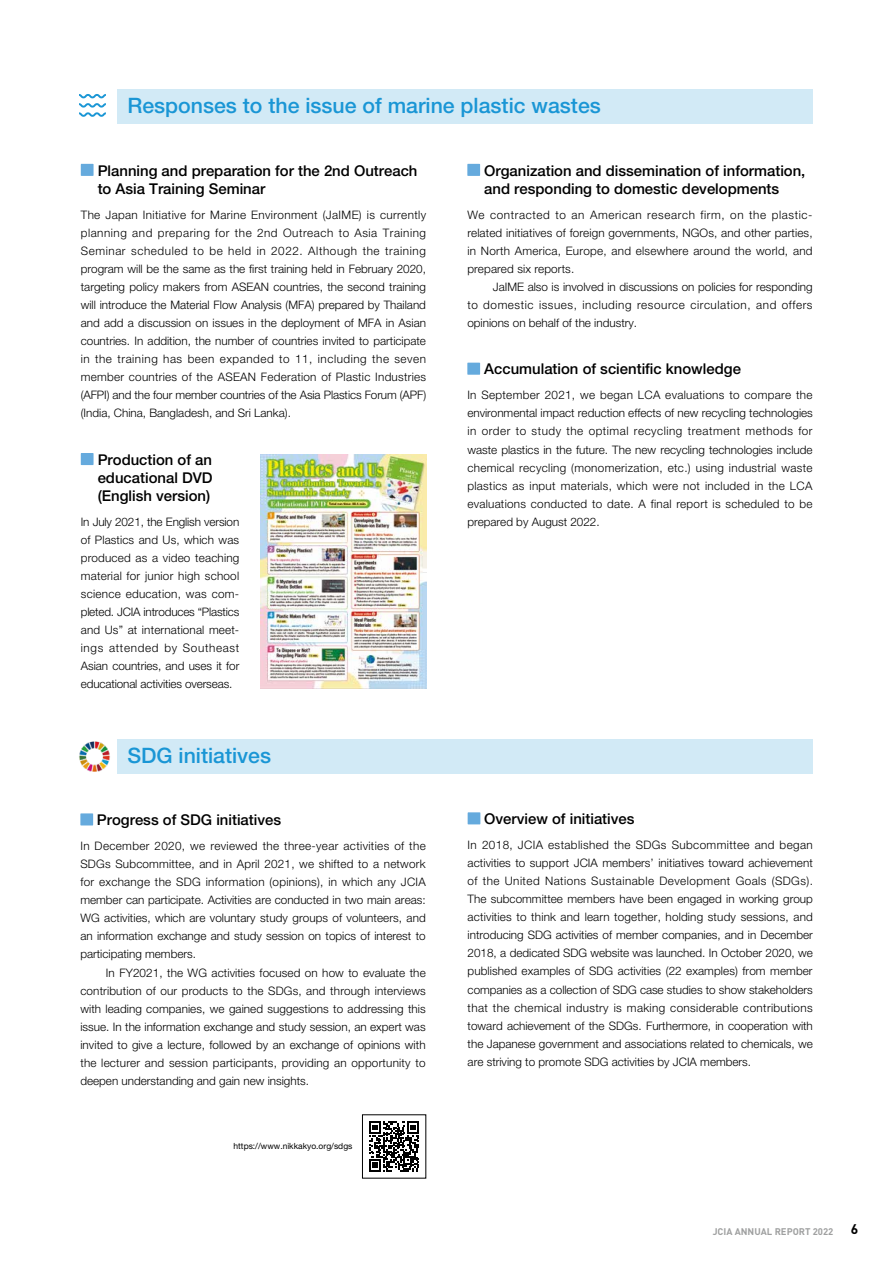
<style>
.page{position:relative;width:893px;height:1263px;background:#fff}
.page>*{position:absolute;margin:0;border:0;box-sizing:border-box;transform-origin:0 0}
.t1{font:500 21.3px "Helvetica Neue LT Std";color:#1a96d5}
.t2{font:500 14.85px/18px "Helvetica Neue LT Std";color:#000}
.t3{font:700 13.8px "DIN Pro";color:#000}
.t4{font:300 11.7px/18px "Helvetica Neue LT Std";color:#000;text-align:justify}
.t5{font:700 9.6px "DIN Pro";color:#9fa0a0}
.t6{font:8.55px "Helvetica Neue LT Std";color:#000}
</style>
<div class="page">
<div style="left:117px;top:89px;width:695px;height:34px;background:#d2eaf6"></div>
<div style="left:117px;top:739px;width:696px;height:34px;background:#d2eaf6"></div>
<svg style="left:79px;top:94px;width:27px;height:23px"></svg>
<img style="left:79px;top:741px;width:40px;height:33px">
<div style="left:467px;top:164px;width:13px;height:12px;background:#65aadd"></div>
<div style="left:467px;top:363px;width:13px;height:12px;background:#65aadd"></div>
<div style="left:81px;top:164px;width:13px;height:12px;background:#65aadd"></div>
<div style="left:81px;top:453px;width:13px;height:12px;background:#65aadd"></div>
<div style="left:80px;top:813px;width:13px;height:12px;background:#65aadd"></div>
<div style="left:468px;top:812px;width:12px;height:12px;background:#65aadd"></div>
<img style="left:261px;top:454px;width:165px;height:234px">
<svg style="left:369px;top:1121px;width:50px;height:50px"></svg>
<h1 class="t1" style="left:127px;top:92px;width:475px">Responses to the issue of marine plastic wastes</h1>
<p class="t2" style="left:98px;top:161px;width:321px">Planning and preparation for the 2nd Outreach to Asia Training Seminar</p>
<p class="t4" style="left:81px;top:205px;width:347px">The Japan Initiative for Marine Environment (JaIME) is currently planning and preparing for the 2nd Outreach to Asia Training Seminar scheduled to be held in 2022. Although the training program will be the same as the first training held in February 2020, targeting policy makers from ASEAN countries, the second training will introduce the Material Flow Analysis (MFA) prepared by Thailand and add a discussion on issues in the deployment of MFA in Asian countries. In addition, the number of countries invited to participate in the training has been expanded to 11, including the seven member countries of the ASEAN Federation of Plastic Industries (AFPI) and the four member countries of the Asia Plastics Forum (APF) (India, China, Bangladesh, and Sri Lanka).</p>
<p class="t2" style="left:98px;top:450px;width:116px;text-align:justify">Production of an educational DVD (English version)</p>
<p class="t4" style="left:81px;top:512px;width:160px">In July 2021, the English version of Plastics and Us, which was produced as a video teaching material for junior high school science education, was com&shy;pleted. JCIA introduces “Plastics and Us” at international meet&shy;ings attended by Southeast Asian countries, and uses it for educational activities overseas.</p>
<h1 class="t1" style="left:127px;top:743px;width:145px">SDG initiatives</h1>
<p class="t2" style="left:97px;top:811px;width:186px">Progress of SDG initiatives</p>
<p class="t4" style="left:80px;top:837px;width:347px">In December 2020, we reviewed the three-year activities of the SDGs Subcommittee, and in April 2021, we shifted to a network for exchange the SDG information (opinions), in which any JCIA member can participate. Activities are conducted in two main areas:<br>WG activities, which are voluntary study groups of volunteers, and an information exchange and study session on topics of interest to participating members.</p>
<p class="t4" style="left:80px;top:963px;width:347px;text-indent:26px">In FY2021, the WG activities focused on how to evaluate the contribution of our products to the SDGs, and through interviews with leading companies, we gained suggestions to addressing this issue. In the information exchange and study session, an expert was invited to give a lecture, followed by an exchange of opinions with the lecturer and session participants, providing an opportunity to deepen understanding and gain new insights.</p>
<p class="t6" style="left:234px;top:1141px;width:120px">https://www.nikkakyo.org/sdgs</p>
<p class="t2" style="left:484px;top:161px;width:323px">Organization and dissemination of information, and responding to domestic developments</p>
<p class="t4" style="left:467px;top:205px;width:347px">We contracted to an American research firm, on the plastic&shy;related initiatives of foreign governments, NGOs, and other parties, in North America, Europe, and elsewhere around the world, and prepared six reports.</p>
<p class="t4" style="left:467px;top:277px;width:347px;text-indent:26px">JaIME also is involved in discussions on policies for responding to domestic issues, including resource circulation, and offers opinions on behalf of the industry.</p>
<p class="t2" style="left:484px;top:360px;width:258px">Accumulation of scientific knowledge</p>
<p class="t4" style="left:467px;top:386px;width:347px">In September 2021, we began LCA evaluations to compare the environmental impact reduction effects of new recycling technologies in order to study the optimal recycling treatment methods for waste plastics in the future. The new recycling technologies include chemical recycling (monomerization, etc.) using industrial waste plastics as input materials, which were not included in the LCA evaluations conducted to date. A final report is scheduled to be prepared by August 2022.</p>
<p class="t2" style="left:484px;top:809px;width:152px">Overview of initiatives</p>
<p class="t4" style="left:468px;top:836px;width:347px">In 2018, JCIA established the SDGs Subcommittee and began activities to support JCIA members’ initiatives toward achievement of the United Nations Sustainable Development Goals (SDGs).<br>The subcommittee members have been engaged in working group activities to think and learn together, holding study sessions, and introducing SDG activities of member companies, and in December 2018, a dedicated SDG website was launched. In October 2020, we published examples of SDG activities (22 examples) from member companies as a collection of SDG case studies to show stakeholders that the chemical industry is making considerable contributions toward achievement of the SDGs. Furthermore, in cooperation with the Japanese government and associations related to chemicals, we are striving to promote SDG activities by JCIA members.</p>
<p class="t5" style="left:713px;top:1223px;width:122px">JCIA ANNUAL REPORT 2022</p>
<p class="t3" style="left:851px;top:1218px;width:9px">6</p>
</div>
